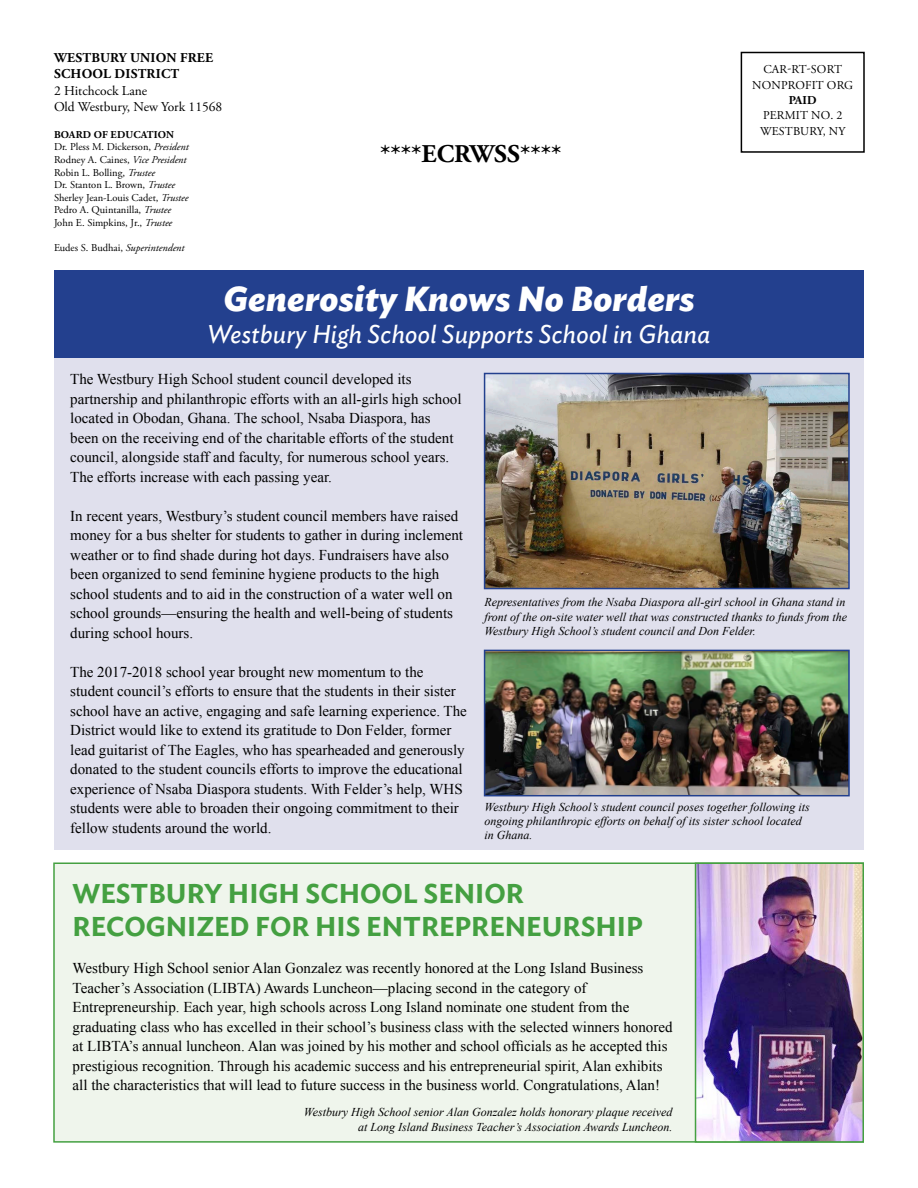
<style>
.page{position:relative;width:918px;height:1188px;background:#fff}
.page>*{position:absolute;margin:0;border:0;box-sizing:border-box;transform-origin:0 0}
.t1{font:italic 700 34.5px "Ideal Sans";letter-spacing:.01em;color:#fff}
.t2{font:600 27px/32.4px "Ideal Sans";color:#44a041}
.t3{font:italic 25.5px "Ideal Sans";letter-spacing:.01em;color:#fff}
.BODY_COPY{font:700 25.5px "Adobe Garamond Pro";color:#000}
.t4{font:15px/19.5px "Times New Roman";color:#000}
.BODY_COPY-2{font:13.5px "Adobe Garamond Pro";color:#000}
.BODY_COPY-3{font:700 13.5px "Adobe Garamond Pro";letter-spacing:.015em;color:#000}
.t5{font:italic 12px/14.4px "Times New Roman";color:#000}
.BODY_COPY-4{font:12px "Adobe Garamond Pro";letter-spacing:.015em;color:#000}
.BODY_COPY-5{font:700 12px "Adobe Garamond Pro";color:#000}
.BODY_COPY-6{font:10.5px "Adobe Garamond Pro";color:#000}
.BODY_COPY-7{font:700 10.5px "Adobe Garamond Pro";letter-spacing:.015em;color:#000}
.s1{font-style:italic}
</style>
<div class="page">
<div style="left:54px;top:348px;width:810px;height:502px;background:#e0e0ed"></div>
<div style="left:54px;top:271px;width:810px;height:87px;background:#23408e"></div>
<div style="left:53px;top:862px;width:811px;height:281px;background:#eff5ec;border:2px solid #44a041"></div>
<img style="left:698px;top:865px;width:163px;height:275px">
<div style="left:695px;top:862px;width:169px;height:281px;border:2px solid #44a041"></div>
<div style="left:741px;top:52px;width:124px;height:101px;border:2px solid #000"></div>
<img style="left:487px;top:376px;width:360px;height:210px">
<div style="left:484px;top:373px;width:366px;height:216px;border:2px solid #23408e"></div>
<img style="left:487px;top:653px;width:360px;height:140px">
<div style="left:484px;top:650px;width:366px;height:146px;border:2px solid #23408e"></div>
<p class="BODY_COPY-3" style="left:54px;top:50px;width:160px">WESTBURY UNION FREE</p>
<p class="BODY_COPY-3" style="left:54px;top:66px;width:127px">SCHOOL DISTRICT</p>
<p class="BODY_COPY-2" style="left:54px;top:82px;width:95px">2 Hitchcock Lane</p>
<p class="BODY_COPY-2" style="left:54px;top:99px;width:170px">Old Westbury, New York 11568</p>
<p class="BODY_COPY-7" style="left:54px;top:128px;width:121px">BOARD OF EDUCATION</p>
<p class="BODY_COPY-6" style="left:54px;top:141px;width:136px">Dr. Pless M. Dickerson, <span class="s1">President</span></p>
<p class="BODY_COPY-6" style="left:54px;top:153px;width:134px">Rodney A. Caines, <span class="s1">Vice President</span></p>
<p class="BODY_COPY-6" style="left:54px;top:166px;width:103px">Robin L. Bolling, <span class="s1">Trustee</span></p>
<p class="BODY_COPY-6" style="left:54px;top:179px;width:123px">Dr. Stanton L. Brown, <span class="s1">Trustee</span></p>
<p class="BODY_COPY-6" style="left:54px;top:191px;width:136px">Sherley Jean-Louis Cadet, <span class="s1">Trustee</span></p>
<p class="BODY_COPY-6" style="left:54px;top:204px;width:119px">Pedro A. Quintanilla, <span class="s1">Trustee</span></p>
<p class="BODY_COPY-6" style="left:54px;top:216px;width:120px">John E. Simpkins, Jr., <span class="s1">Trustee</span></p>
<p class="BODY_COPY-6" style="left:54px;top:241px;width:132px">Eudes S. Budhai, <span class="s1">Superintendent</span></p>
<p class="BODY_COPY" style="left:380px;top:139px;width:183px">****ECRWSS****</p>
<p class="t1" style="left:223px;top:271px;width:473px">Generosity Knows No Borders</p>
<p class="t3" style="left:208px;top:314px;width:504px">Westbury High School Supports School in Ghana</p>
<p class="BODY_COPY-4" style="left:763px;top:62px;width:80px">CAR-RT-SORT</p>
<p class="BODY_COPY-4" style="left:752px;top:78px;width:102px">NONPROFIT ORG</p>
<p class="BODY_COPY-5" style="left:789px;top:93px;width:30px">PAID</p>
<p class="BODY_COPY-4" style="left:763px;top:108px;width:81px">PERMIT NO. 2</p>
<p class="BODY_COPY-4" style="left:760px;top:124px;width:87px">WESTBURY, NY</p>
<p class="t4" style="left:70px;top:369px;width:393px">The Westbury High School student council developed its partnership and philanthropic efforts with an all-girls high school located in Obodan, Ghana. The school, Nsaba Diaspora, has been on the receiving end of the charitable efforts of the student council, alongside staff and faculty, for numerous school years.<br>The efforts increase with each passing year.</p>
<p class="t4" style="left:70px;top:506px;width:394px">In recent years, Westbury’s student council members have raised money for a bus shelter for students to gather in during inclement weather or to find shade during hot days. Fundraisers have also been organized to send feminine hygiene products to the high school students and to aid in the construction of a water well on school grounds—ensuring the health and well-being of students during school hours.</p>
<p class="t4" style="left:70px;top:662px;width:398px">The 2017-2018 school year brought new momentum to the student council’s efforts to ensure that the students in their sister school have an active, engaging and safe learning experience. The District would like to extend its gratitude to Don Felder, former lead guitarist of The Eagles, who has spearheaded and generously donated to the student councils efforts to improve the educational experience of Nsaba Diaspora students. With Felder’s help, WHS students were able to broaden their ongoing commitment to their fellow students around the world.</p>
<p class="t5" style="left:484px;top:595px;width:364px">Representatives from the Nsaba Diaspora all-girl school in Ghana stand in front of the on-site water well that was constructed thanks to funds from the<br>Westbury High School’s student council and Don Felder.</p>
<p class="t5" style="left:484px;top:799px;width:327px">Westbury High School’s student council poses together following its ongoing philanthropic efforts on behalf of its sister school located</p>
<p class="t5" style="left:484px;top:828px;width:49px">in Ghana.</p>
<p class="t2" style="left:73px;top:875px;width:571px">WESTBURY HIGH SCHOOL SENIOR<br>RECOGNIZED FOR HIS ENTREPRENEURSHIP</p>
<p class="t4" style="left:73px;top:958px;width:601px">Westbury High School senior Alan Gonzalez was recently honored at the Long Island Business Teacher’s Association (LIBTA) Awards Luncheon—placing second in the category of Entrepreneurship. Each year, high schools across Long Island nominate one student from the graduating class who has excelled in their school’s business class with the selected winners honored at LIBTA’s annual luncheon. Alan was joined by his mother and school officials as he accepted this prestigious recognition. Through his academic success and his entrepreneurial spirit, Alan exhibits all the characteristics that will lead to future success in the business world. Congratulations, Alan!</p>
<p class="t5" style="left:304px;top:1105px;width:370px;text-align:right">Westbury High School senior Alan Gonzalez holds honorary plaque received at Long Island Business Teacher’s Association Awards Luncheon.</p>
</div>
